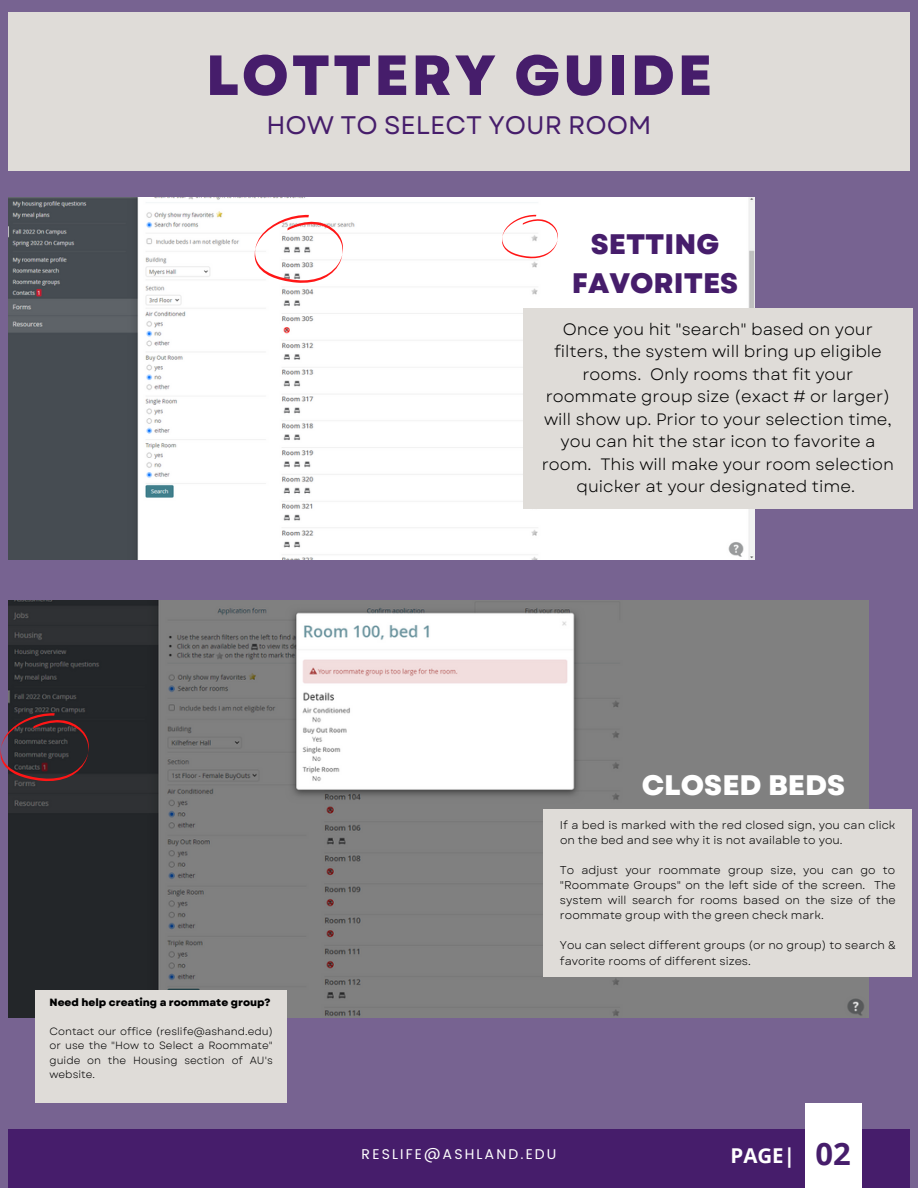
<style>
.page{position:relative;width:918px;height:1188px;background:#776391}
.page>*{position:absolute;margin:0;border:0;box-sizing:border-box;transform-origin:0 0}
.t1{font:800 56.4px "Garet";letter-spacing:.05em;color:#461d6b}
.t2{font:800 28.2px/39.5px "Garet";color:#461d6b;text-align:center}
.t3{font:800 28.2px "Garet";color:#fff}
.t4{font:25.35px "Garet";color:#461d6b}
.t5{font:700 20.4px "Open Sans";color:#fff}
.t6{font:16.5px/22.5px "Garet";color:#000;text-align:center}
.t7{font:14.1px "Poppins";letter-spacing:.15em;color:#fff}
.t8{font:11.25px/15px "Garet";color:#000}
.t9{font:10.5px/14.4px "Garet";color:#000;text-align:justify}
.t10{font:800 10.5px "Garet";color:#000}
.s1{font-size:30.9px;color:#461d6b}
</style>
<div class="page">
<img style="left:9px;top:197px;width:746px;height:363px">
<div style="left:523px;top:308px;width:390px;height:200px;background:#dfdcd8"></div>
<img style="left:9px;top:600px;width:859px;height:418px">
<div style="left:543px;top:809px;width:369px;height:168px;background:#dfdcd8"></div>
<div style="left:35px;top:990px;width:252px;height:113px;background:#dfdcd8"></div>
<div style="left:9px;top:13px;width:901px;height:158px;background:#dfdcd8"></div>
<svg style="left:254px;top:215px;width:89px;height:68px;background:#f7e5e5"></svg>
<svg style="left:502px;top:215px;width:56px;height:44px;background:#feebeb"></svg>
<svg style="left:0;top:713px;width:89px;height:69px;background:#402e34"></svg>
<div style="left:9px;top:1130px;width:901px;height:58px;background:#461d6b"></div>
<div style="left:805px;top:1103px;width:56px;height:85px;background:#fff"></div>
<h1 class="t1" style="left:206px;top:35px;width:508px">LOTTERY GUIDE</h1>
<p class="t4" style="left:267px;top:107px;width:386px">HOW TO SELECT YOUR ROOM</p>
<p class="t2" style="left:572px;top:224px;width:168px">SETTING<br>FAVORITES</p>
<p class="t6" style="left:542px;top:318px;width:354px">Once you hit "search" based on your filters, the system will bring up eligible rooms. Only rooms that fit your roommate group size (exact # or larger) will show up. Prior to your selection time, you can hit the star icon to favorite a room. This will make your room selection quicker at your designated time.</p>
<h6 class="t10" style="left:50px;top:995px;width:223px">Need help creating a roommate group?</h6>
<p class="t9" style="left:50px;top:1024px;width:225px">Contact our office (reslife@ashand.edu) or use the "How to Select a Roommate" guide on the Housing section of AU's website.</p>
<p class="t3" style="left:642px;top:765px;width:205px">CLOSED BEDS</p>
<p class="t8" style="left:560px;top:818px;width:337px">If a bed is marked with the red closed sign, you can click on the bed and see why it is not available to you.</p>
<p class="t8" style="left:560px;top:863px;width:337px;text-align:justify">To adjust your roommate group size, you can go to "Roommate Groups" on the left side of the screen. The system will search for rooms based on the size of the roommate group with the green check mark.</p>
<p class="t8" style="left:560px;top:938px;width:337px">You can select different groups (or no group) to search &amp; favorite rooms of different sizes.</p>
<p class="t7" style="left:362px;top:1146px;width:196px">RESLIFE@ASHLAND.EDU</p>
<p class="t5" style="left:731px;top:1141px;width:122px">PAGE| <span class="s1">02</span></p>
</div>
